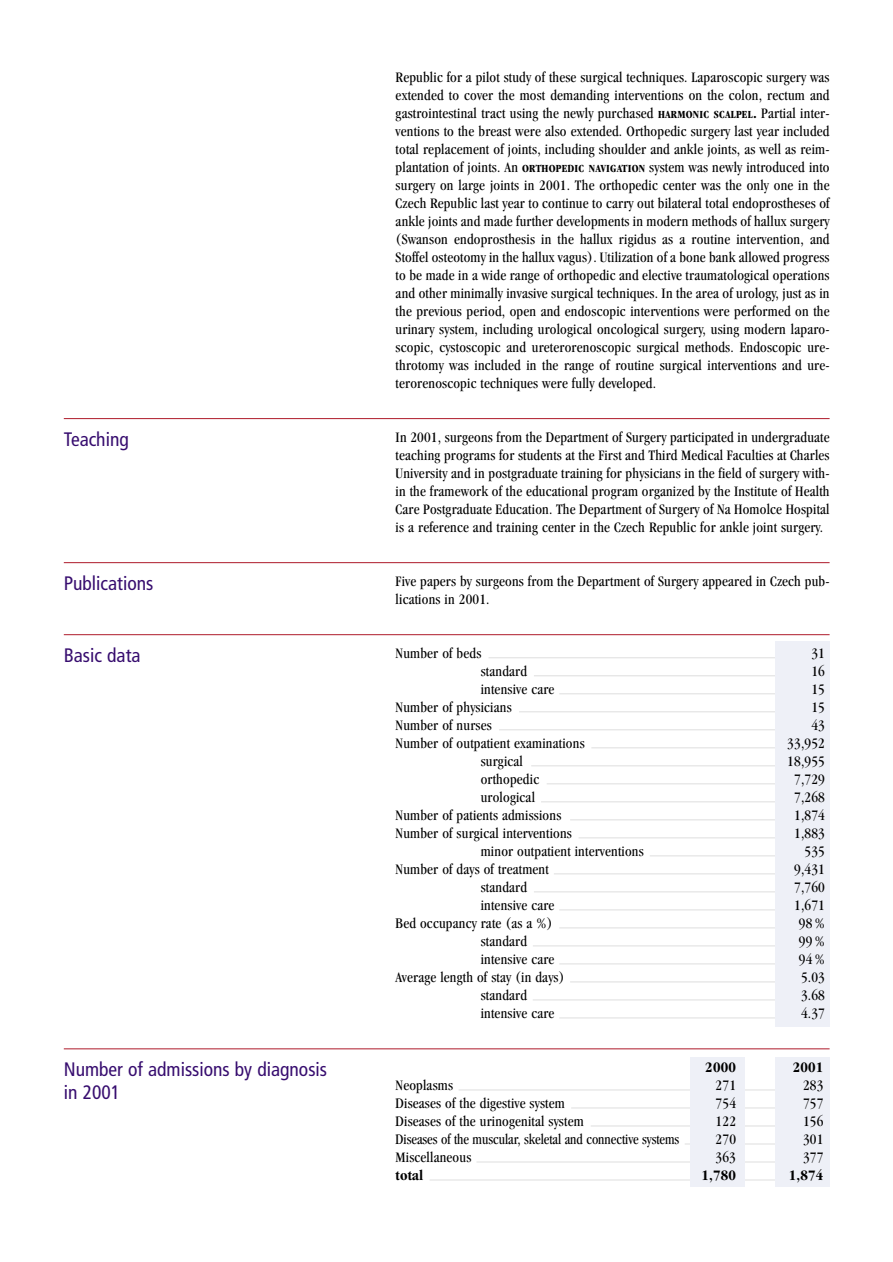
<style>
.page{position:relative;width:893px;height:1262px;background:#fff}
.page>*{position:absolute;margin:0;border:0;box-sizing:border-box;transform-origin:0 0}
.t1{font:condensed 19.5px/22.5px "Frutiger CE";color:#370d6f}
.t2{font:condensed 15px/18px "Garamond CE";letter-spacing:.015em;color:#000;text-align:justify}
.t3{font:condensed 15px "Garamond CE";letter-spacing:.015em;color:#000;scale:.95 1}
.t4{font:700 condensed 15px "Garamond CE";letter-spacing:.015em;color:#000}
.s1{font-weight:700;font-size:11.25px}
.s2{font-weight:700}
</style>
<div class="page">
<hr style="left:488px;top:657px;width:294px;height:1px;background:#dedede">
<hr style="left:534px;top:675px;width:248px;height:1px;background:#dedede">
<hr style="left:559px;top:693px;width:223px;height:1px;background:#dedede">
<hr style="left:519px;top:711px;width:263px;height:1px;background:#dedede">
<hr style="left:499px;top:729px;width:283px;height:1px;background:#dedede">
<hr style="left:591px;top:747px;width:191px;height:1px;background:#dedede">
<hr style="left:531px;top:765px;width:251px;height:1px;background:#dedede">
<hr style="left:546px;top:783px;width:236px;height:1px;background:#dedede">
<hr style="left:541px;top:801px;width:241px;height:1px;background:#dedede">
<hr style="left:570px;top:819px;width:212px;height:1px;background:#dedede">
<hr style="left:578px;top:837px;width:204px;height:1px;background:#dedede">
<hr style="left:649px;top:855px;width:133px;height:1px;background:#dedede">
<hr style="left:554px;top:873px;width:228px;height:1px;background:#dedede">
<hr style="left:534px;top:891px;width:248px;height:1px;background:#dedede">
<hr style="left:559px;top:909px;width:223px;height:1px;background:#dedede">
<hr style="left:559px;top:927px;width:223px;height:1px;background:#dedede">
<hr style="left:533px;top:945px;width:249px;height:1px;background:#dedede">
<hr style="left:559px;top:963px;width:223px;height:1px;background:#dedede">
<hr style="left:570px;top:981px;width:212px;height:1px;background:#dedede">
<hr style="left:532px;top:999px;width:250px;height:1px;background:#dedede">
<hr style="left:559px;top:1017px;width:223px;height:1px;background:#dedede">
<hr style="left:458px;top:1089px;width:324px;height:1px;background:#dedede">
<hr style="left:571px;top:1107px;width:211px;height:1px;background:#dedede">
<hr style="left:590px;top:1125px;width:192px;height:1px;background:#dedede">
<hr style="left:684px;top:1143px;width:98px;height:1px;background:#dedede">
<hr style="left:476px;top:1161px;width:306px;height:1px;background:#dedede">
<hr style="left:429px;top:1179px;width:353px;height:1px;background:#dedede">
<div style="left:775px;top:641px;width:54px;height:385px;background:#eef0f7"></div>
<div style="left:775px;top:1056px;width:54px;height:130px;background:#eef0f7"></div>
<div style="left:690px;top:1056px;width:54px;height:130px;background:#eef0f7"></div>
<hr style="left:64px;top:418px;width:765px;height:1px;background:#ae1a2a">
<hr style="left:64px;top:562px;width:765px;height:1px;background:#ae1a2a">
<hr style="left:64px;top:634px;width:765px;height:1px;background:#ae1a2a">
<hr style="left:64px;top:1048px;width:765px;height:1px;background:#ae1a2a">
<p class="t2" style="left:395px;top:69px;width:435px">Republic for a pilot study of these surgical techniques. Laparoscopic surgery was extended to cover the most demanding interventions on the colon, rectum and gastrointestinal tract using the newly purchased <span class="s1">HARMONIC SCALPEL</span><span class="s2">.</span> Partial inter&shy;ventions to the breast were also extended. Orthopedic surgery last year included total replacement of joints, including shoulder and ankle joints, as well as reim&shy;plantation of joints. An <span class="s1">ORTHOPEDIC NAVIGATION</span> system was newly introduced into surgery on large joints in 2001. The orthopedic center was the only one in the Czech Republic last year to continue to carry out bilateral total endoprostheses of ankle joints and made further developments in modern methods of hallux surgery (Swanson endoprosthesis in the hallux rigidus as a routine intervention, and Stoffel osteotomy in the hallux vagus). Utilization of a bone bank allowed progress to be made in a wide range of orthopedic and elective traumatological operations and other minimally invasive surgical techniques. In the area of urology, just as in the previous period, open and endoscopic interventions were performed on the urinary system, including urological oncological surgery, using modern laparo&shy;scopic, cystoscopic and ureterorenoscopic surgical methods. Endoscopic ure&shy;throtomy was included in the range of routine surgical interventions and ure&shy;terorenoscopic techniques were fully developed.</p>
<h1 class="t1" style="left:64px;top:429px;width:66px">Teaching</h1>
<p class="t2" style="left:395px;top:429px;width:435px">In 2001, surgeons from the Department of Surgery participated in undergraduate teaching programs for students at the First and Third Medical Faculties at Charles University and in postgraduate training for physicians in the field of surgery with&shy;in the framework of the educational program organized by the Institute of Health Care Postgraduate Education. The Department of Surgery of Na Homolce Hospital is a reference and training center in the Czech Republic for ankle joint surgery.</p>
<h1 class="t1" style="left:64px;top:573px;width:91px">Publications</h1>
<p class="t2" style="left:395px;top:573px;width:435px">Five papers by surgeons from the Department of Surgery appeared in Czech pub&shy;lications in 2001.</p>
<h1 class="t1" style="left:64px;top:645px;width:78px">Basic data</h1>
<p class="t2" style="left:395px;top:645px;width:87px">Number of beds</p>
<p class="t2" style="left:811px;top:645px;width:15px">31</p>
<p class="t2" style="left:480px;top:663px;width:48px">standard</p>
<p class="t2" style="left:811px;top:663px;width:15px">16</p>
<p class="t2" style="left:480px;top:681px;width:75px">intensive care</p>
<p class="t2" style="left:811px;top:681px;width:15px">15</p>
<p class="t2" style="left:395px;top:699px;width:118px">Number of physicians</p>
<p class="t2" style="left:811px;top:699px;width:15px">15</p>
<p class="t2" style="left:395px;top:717px;width:98px">Number of nurses</p>
<p class="t2" style="left:811px;top:717px;width:15px">43</p>
<p class="t2" style="left:395px;top:735px;width:190px">Number of outpatient examinations</p>
<p class="t2" style="left:787px;top:735px;width:39px">33,952</p>
<p class="t2" style="left:480px;top:753px;width:44px">surgical</p>
<p class="t2" style="left:787px;top:753px;width:39px">18,955</p>
<p class="t2" style="left:480px;top:771px;width:60px">orthopedic</p>
<p class="t2" style="left:794px;top:771px;width:32px">7,729</p>
<p class="t2" style="left:480px;top:789px;width:56px">urological</p>
<p class="t2" style="left:794px;top:789px;width:32px">7,268</p>
<p class="t2" style="left:395px;top:807px;width:167px">Number of patients admissions</p>
<p class="t2" style="left:794px;top:807px;width:32px">1,874</p>
<p class="t2" style="left:395px;top:825px;width:178px">Number of surgical interventions</p>
<p class="t2" style="left:794px;top:825px;width:32px">1,883</p>
<p class="t2" style="left:480px;top:843px;width:164px">minor outpatient interventions</p>
<p class="t2" style="left:804px;top:843px;width:22px">535</p>
<p class="t2" style="left:395px;top:861px;width:155px">Number of days of treatment</p>
<p class="t2" style="left:794px;top:861px;width:32px">9,431</p>
<p class="t2" style="left:480px;top:879px;width:48px">standard</p>
<p class="t2" style="left:794px;top:879px;width:32px">7,760</p>
<p class="t2" style="left:480px;top:897px;width:75px">intensive care</p>
<p class="t2" style="left:794px;top:897px;width:32px">1,671</p>
<p class="t2" style="left:395px;top:915px;width:158px">Bed occupancy rate (as a %)</p>
<p class="t2" style="left:798px;top:915px;width:28px">98%</p>
<p class="t2" style="left:480px;top:933px;width:48px">standard</p>
<p class="t2" style="left:798px;top:933px;width:28px">99%</p>
<p class="t2" style="left:480px;top:951px;width:75px">intensive care</p>
<p class="t2" style="left:798px;top:951px;width:28px">94%</p>
<p class="t2" style="left:395px;top:969px;width:170px">Average length of stay (in days)</p>
<p class="t2" style="left:801px;top:969px;width:25px">5.03</p>
<p class="t2" style="left:480px;top:987px;width:48px">standard</p>
<p class="t2" style="left:801px;top:987px;width:25px">3.68</p>
<p class="t2" style="left:480px;top:1005px;width:75px">intensive care</p>
<p class="t2" style="left:801px;top:1005px;width:25px">4.37</p>
<h1 class="t1" style="left:64px;top:1059px;width:265px">Number of admissions by diagnosis in 2001</h1>
<p class="t4" style="left:705px;top:1061px;width:32px">2000</p>
<p class="t4" style="left:792px;top:1061px;width:32px">2001</p>
<p class="t2" style="left:395px;top:1077px;width:59px">Neoplasms</p>
<p class="t2" style="left:715px;top:1077px;width:22px">271</p>
<p class="t2" style="left:803px;top:1077px;width:22px">283</p>
<p class="t2" style="left:395px;top:1095px;width:171px">Diseases of the digestive system</p>
<p class="t2" style="left:715px;top:1095px;width:22px">754</p>
<p class="t2" style="left:803px;top:1095px;width:22px">757</p>
<p class="t2" style="left:395px;top:1113px;width:189px">Diseases of the urinogenital system</p>
<p class="t2" style="left:715px;top:1113px;width:22px">122</p>
<p class="t2" style="left:803px;top:1113px;width:22px">156</p>
<p class="t3" style="left:395px;top:1133px;width:300px">Diseases of the muscular, skeletal and connective systems</p>
<p class="t2" style="left:715px;top:1131px;width:22px">270</p>
<p class="t2" style="left:803px;top:1131px;width:22px">301</p>
<p class="t2" style="left:395px;top:1149px;width:77px">Miscellaneous</p>
<p class="t2" style="left:715px;top:1149px;width:22px">363</p>
<p class="t2" style="left:803px;top:1149px;width:22px">377</p>
<p class="t4" style="left:395px;top:1169px;width:29px">total</p>
<p class="t4" style="left:701px;top:1169px;width:36px">1,780</p>
<p class="t4" style="left:788px;top:1169px;width:36px">1,874</p>
</div>
